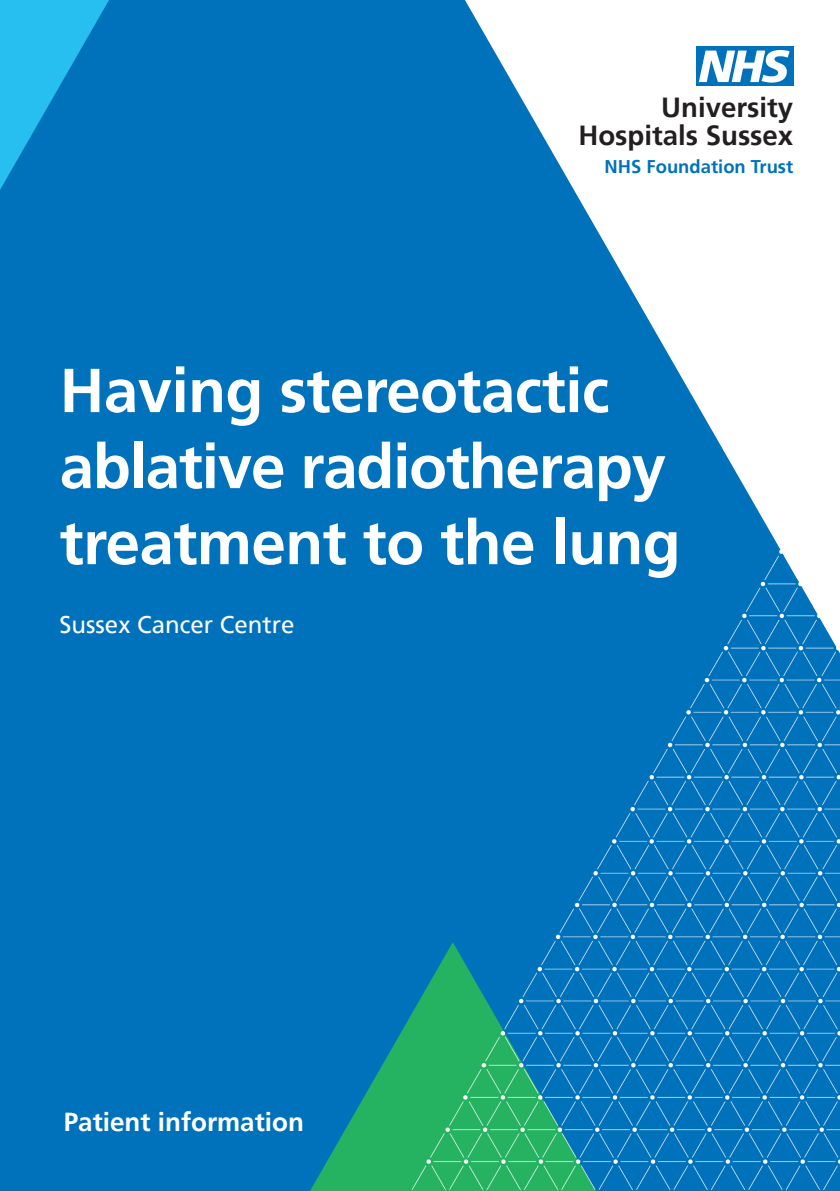
<style>
.page{position:relative;width:840px;height:1191px;background:#fff}
.page>*{position:absolute;margin:0;border:0;box-sizing:border-box;transform-origin:0 0}
.Leaflet_title{font:700 62px/76px "Frutiger";letter-spacing:-.01em;color:#fff}
.t1{font:700 27.6px/28px "Frutiger";color:#231f20;text-align:right}
.t2{font:700 26px "Frutiger";color:#fff}
.t3{font:24px "Frutiger";color:#fff}
.t4{font:700 18.4px "Frutiger";color:#0072bc}
</style>
<div class="page">
<div style="left:0;top:0;width:839px;height:1191px;background:#0072bc"></div>
<svg style="left:310px;top:1020px;width:98px;height:171px"></svg>
<svg style="left:0;top:0;width:109px;height:190px"></svg>
<svg style="left:465px;top:0;width:374px;height:453px;fill:#fff"></svg>
<img style="left:408px;top:453px;width:431px;height:738px">
<div style="left:695px;top:47px;width:97px;height:39px;background:#0072bc"></div>
<svg style="left:698px;top:50px;width:91px;height:33px"></svg>
<p class="t1" style="left:578px;top:93px;width:216px">University<br>Hospitals Sussex</p>
<p class="t4" style="left:604px;top:156px;width:190px">NHS Foundation Trust</p>
<p class="Leaflet_title" style="left:60px;top:353px;width:551px">Having stereotactic</p>
<p class="Leaflet_title" style="left:60px;top:429px;width:622px">ablative radiotherapy treatment to the lung</p>
<p class="t3" style="left:60px;top:611px;width:236px">Sussex Cancer Centre</p>
<p class="t2" style="left:64px;top:1107px;width:241px">Patient information</p>
</div>
